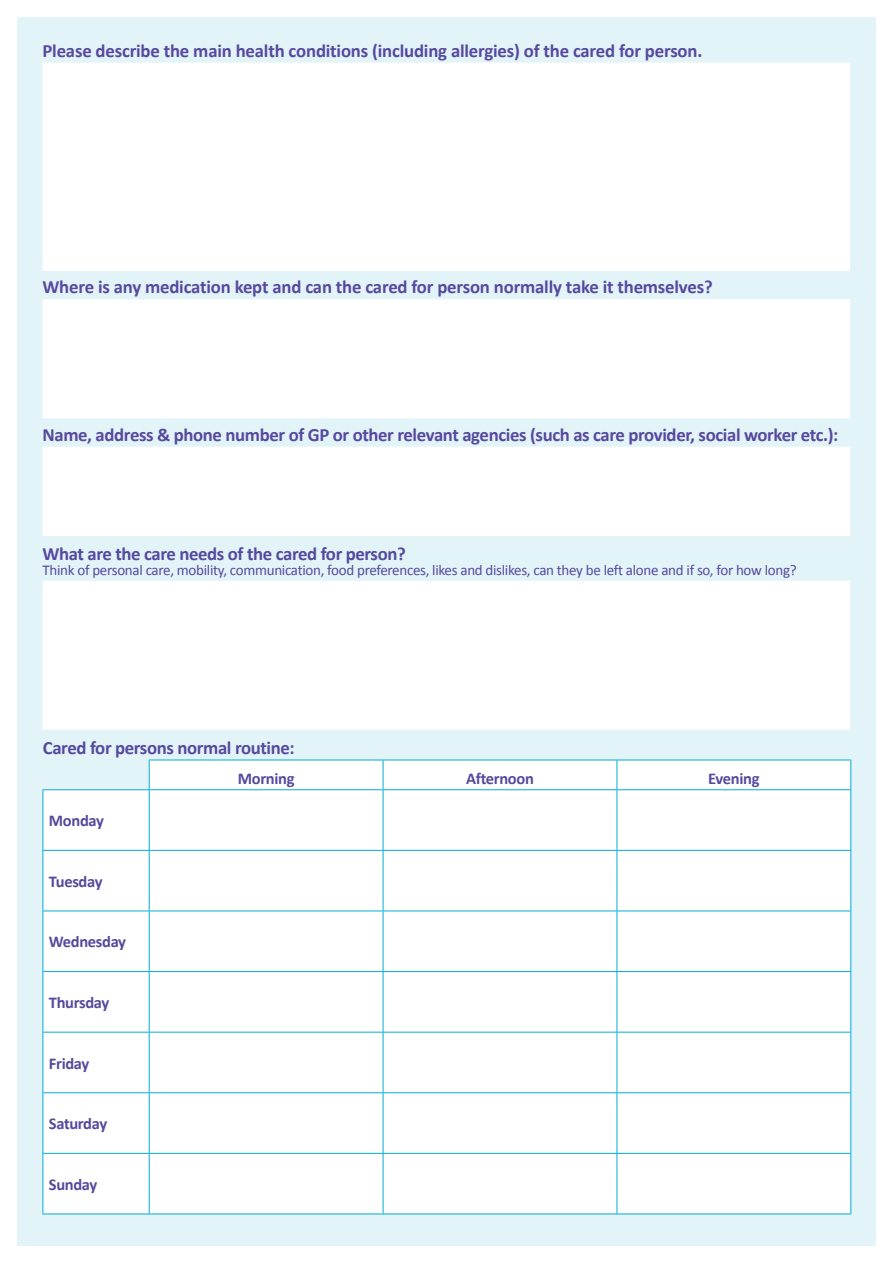
<style>
.page{position:relative;width:893px;height:1263px;background:#fff}
.page>*{position:absolute;margin:0;border:0;box-sizing:border-box;transform-origin:0 0}
.t1{font:700 18.75px "Calibri";letter-spacing:-.02em;color:#56499e}
.t2{font:700 16.5px "Calibri";letter-spacing:-.02em;color:#56499e}
.t3{font:15px "Calibri";letter-spacing:-.02em;color:#56499e}
</style>
<div class="page">
<div style="left:17px;top:17px;width:859px;height:1229px;background:#e3f4f9"></div>
<div style="left:43px;top:63px;width:807px;height:208px;background:#fff"></div>
<div style="left:43px;top:299px;width:807px;height:119px;background:#fff"></div>
<div style="left:43px;top:447px;width:807px;height:89px;background:#fff"></div>
<div style="left:44px;top:760px;width:806px;height:453px;background:#fff"></div>
<hr style="left:383px;top:760px;width:234px;height:1px;background:#00add6">
<hr style="left:617px;top:760px;width:234px;height:1px;background:#00add6">
<svg style="left:617px;top:760px;width:1px;height:29px"></svg>
<svg style="left:850px;top:760px;width:1px;height:29px"></svg>
<hr style="left:383px;top:789px;width:234px;height:1px;background:#00add6">
<hr style="left:383px;top:790px;width:1px;height:60px;background:#00add6">
<hr style="left:617px;top:789px;width:234px;height:1px;background:#00add6">
<hr style="left:617px;top:790px;width:1px;height:60px;background:#00add6">
<hr style="left:850px;top:790px;width:1px;height:60px;background:#00add6">
<hr style="left:43px;top:851px;width:1px;height:59px;background:#00add6">
<hr style="left:149px;top:850px;width:234px;height:1px;background:#00add6">
<hr style="left:149px;top:851px;width:1px;height:59px;background:#00add6">
<hr style="left:383px;top:850px;width:234px;height:1px;background:#00add6">
<hr style="left:383px;top:851px;width:1px;height:59px;background:#00add6">
<hr style="left:617px;top:850px;width:234px;height:1px;background:#00add6">
<hr style="left:617px;top:851px;width:1px;height:59px;background:#00add6">
<hr style="left:850px;top:851px;width:1px;height:59px;background:#00add6">
<hr style="left:43px;top:910px;width:106px;height:1px;background:#00add6">
<hr style="left:43px;top:911px;width:1px;height:60px;background:#00add6">
<hr style="left:149px;top:910px;width:234px;height:1px;background:#00add6">
<hr style="left:149px;top:911px;width:1px;height:60px;background:#00add6">
<hr style="left:383px;top:910px;width:234px;height:1px;background:#00add6">
<hr style="left:383px;top:911px;width:1px;height:60px;background:#00add6">
<hr style="left:617px;top:910px;width:234px;height:1px;background:#00add6">
<hr style="left:617px;top:911px;width:1px;height:60px;background:#00add6">
<hr style="left:850px;top:911px;width:1px;height:60px;background:#00add6">
<hr style="left:43px;top:971px;width:106px;height:1px;background:#00add6">
<hr style="left:43px;top:972px;width:1px;height:60px;background:#00add6">
<hr style="left:149px;top:971px;width:234px;height:1px;background:#00add6">
<hr style="left:149px;top:972px;width:1px;height:60px;background:#00add6">
<hr style="left:383px;top:971px;width:234px;height:1px;background:#00add6">
<hr style="left:383px;top:972px;width:1px;height:60px;background:#00add6">
<hr style="left:617px;top:971px;width:234px;height:1px;background:#00add6">
<hr style="left:617px;top:972px;width:1px;height:60px;background:#00add6">
<hr style="left:850px;top:972px;width:1px;height:60px;background:#00add6">
<hr style="left:43px;top:1032px;width:106px;height:1px;background:#00add6">
<hr style="left:43px;top:1032px;width:1px;height:60px;background:#00add6">
<hr style="left:149px;top:1032px;width:234px;height:1px;background:#00add6">
<hr style="left:149px;top:1032px;width:1px;height:60px;background:#00add6">
<hr style="left:383px;top:1032px;width:234px;height:1px;background:#00add6">
<hr style="left:383px;top:1032px;width:1px;height:60px;background:#00add6">
<hr style="left:617px;top:1032px;width:234px;height:1px;background:#00add6">
<hr style="left:617px;top:1032px;width:1px;height:60px;background:#00add6">
<hr style="left:850px;top:1032px;width:1px;height:60px;background:#00add6">
<hr style="left:43px;top:1092px;width:106px;height:1px;background:#00add6">
<hr style="left:43px;top:1093px;width:1px;height:60px;background:#00add6">
<hr style="left:149px;top:1092px;width:234px;height:1px;background:#00add6">
<hr style="left:149px;top:1093px;width:1px;height:60px;background:#00add6">
<hr style="left:383px;top:1092px;width:234px;height:1px;background:#00add6">
<hr style="left:383px;top:1093px;width:1px;height:60px;background:#00add6">
<hr style="left:617px;top:1092px;width:234px;height:1px;background:#00add6">
<hr style="left:617px;top:1093px;width:1px;height:60px;background:#00add6">
<hr style="left:850px;top:1093px;width:1px;height:60px;background:#00add6">
<hr style="left:43px;top:1153px;width:106px;height:1px;background:#00add6">
<hr style="left:43px;top:1154px;width:1px;height:59px;background:#00add6">
<hr style="left:149px;top:1153px;width:234px;height:1px;background:#00add6">
<hr style="left:149px;top:1154px;width:1px;height:59px;background:#00add6">
<hr style="left:383px;top:1153px;width:234px;height:1px;background:#00add6">
<hr style="left:383px;top:1154px;width:1px;height:59px;background:#00add6">
<hr style="left:617px;top:1153px;width:234px;height:1px;background:#00add6">
<hr style="left:617px;top:1154px;width:1px;height:59px;background:#00add6">
<hr style="left:850px;top:1154px;width:1px;height:59px;background:#00add6">
<hr style="left:43px;top:1213px;width:106px;height:1px;background:#00add6">
<hr style="left:149px;top:1213px;width:234px;height:1px;background:#00add6">
<hr style="left:383px;top:1213px;width:234px;height:1px;background:#00add6">
<hr style="left:617px;top:1213px;width:234px;height:1px;background:#00add6">
<hr style="left:149px;top:760px;width:234px;height:1px;background:#00add6">
<svg style="left:149px;top:760px;width:1px;height:29px"></svg>
<svg style="left:383px;top:760px;width:1px;height:29px"></svg>
<hr style="left:149px;top:789px;width:234px;height:1px;background:#00add6">
<hr style="left:43px;top:789px;width:106px;height:1px;background:#00add6">
<hr style="left:43px;top:790px;width:1px;height:60px;background:#00add6">
<hr style="left:149px;top:790px;width:1px;height:60px;background:#00add6">
<hr style="left:43px;top:850px;width:106px;height:1px;background:#00add6">
<div style="left:43px;top:581px;width:807px;height:149px;background:#fff"></div>
<p class="t1" style="left:43px;top:38px;width:661px">Please describe the main health conditions (including allergies) of the cared for person.</p>
<p class="t1" style="left:43px;top:275px;width:672px">Where is any medication kept and can the cared for person normally take it themselves?</p>
<p class="t1" style="left:43px;top:422px;width:797px">Name, address &amp; phone number of GP or other relevant agencies (such as care provider, social worker etc.):</p>
<p class="t1" style="left:43px;top:542px;width:365px">What are the care needs of the cared for person?</p>
<p class="t3" style="left:43px;top:560px;width:756px">Think of personal care, mobility, communication, food preferences, likes and dislikes, can they be left alone and if so, for how long?</p>
<p class="t1" style="left:43px;top:736px;width:253px">Cared for persons normal routine:</p>
<p class="t2" style="left:238px;top:768px;width:58px">Morning</p>
<p class="t2" style="left:466px;top:768px;width:69px">Afternoon</p>
<p class="t2" style="left:708px;top:768px;width:53px">Evening</p>
<p class="t2" style="left:49px;top:810px;width:57px">Monday</p>
<p class="t2" style="left:49px;top:871px;width:55px">Tuesday</p>
<p class="t2" style="left:49px;top:931px;width:79px">Wednesday</p>
<p class="t2" style="left:49px;top:992px;width:62px">Thursday</p>
<p class="t2" style="left:49px;top:1052px;width:42px">Friday</p>
<p class="t2" style="left:49px;top:1113px;width:60px">Saturday</p>
<p class="t2" style="left:49px;top:1174px;width:50px">Sunday</p>
</div>
